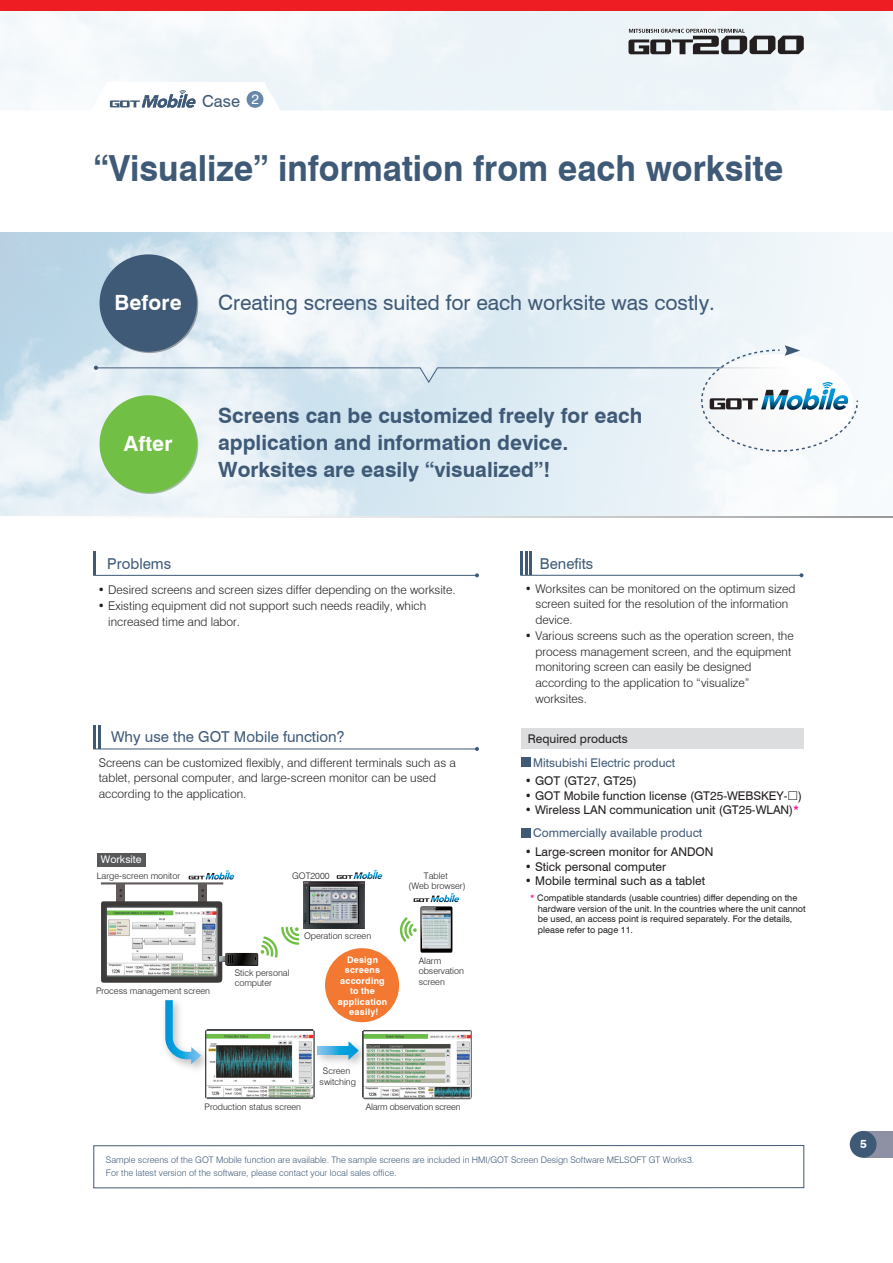
<style>
.page{position:relative;width:893px;height:1263px;background:#fff}
.page>*{position:absolute;margin:0;border:0;box-sizing:border-box;transform-origin:0 0}
.t1{font:700 36px "Swiss 721 BT";color:#3f5a77;scale:.95 1}
.t2{font:700 21px/27px "Swiss 721 BT";color:#3f5a77}
.t3{font:21px "Swiss 721 BT";color:#3f5a77}
.t4{font:700 21px "Swiss 721 BT";letter-spacing:.01em;color:#fff}
.t5{font:16.5px "Swiss 721 BT";color:#3f5a77}
.t6{font:15px "Swiss 721 BT";color:#3f5a77}
.t7{font:13.95px "Swiss 721 BT";color:#fff}
.t8{font:300 12px/15.8px "Swiss 721 BT";color:#231f20}
.t9{font:12px "Swiss 721 BT";color:#231f20}
.t10{font:12px "Swiss 721 BT";color:#3f5a77}
.t11{font:700 12px "Swiss 721 BT";color:#fff}
.t12{font:10.5px "Swiss 721 BT";color:#fff}
.t13{font:9px/10.5px "Swiss 721 BT";color:#231f20}
.t14{font:300 9px/13.5px "Swiss 721 BT";color:#3f5a77}
.t15{font:300 9px/10.5px "Swiss 721 BT";color:#231f20;text-align:center}
.t16{font:700 9px/10.5px "Swiss 721 BT";letter-spacing:.025em;color:#fff;text-align:center}
.t17{font:300 9px "Swiss 721 BT";letter-spacing:-.02em;color:#231f20}
.s1{font-weight:400}
.s2{color:#ed028c}
</style>
<div class="page">
<div style="left:0;top:0;width:893px;height:11px;background:#ee1d23"></div>
<svg style="left:0;top:82px;width:893px;height:29px;fill:#eef5f9"></svg>
<svg style="left:0;top:232px;width:893px;height:283px"></svg>
<div style="left:863px;top:1131px;width:30px;height:27px;background:#8e91a4"></div>
<div style="left:850px;top:1131px;width:26px;height:27px;background:#3f5a77;border-radius:50%"></div>
<hr style="left:364px;top:1030px;width:106px;height:1px;background:#424648">
<hr style="left:471px;top:1032px;width:1px;height:65px;background:#717779">
<hr style="left:362px;top:1032px;width:2px;height:65px;background:#424648">
<hr style="left:364px;top:1098px;width:106px;height:1px;background:#5f6466">
<img style="left:364px;top:1031px;width:107px;height:67px">
<svg style="left:189px;top:870px;width:45px;height:9px"></svg>
<svg style="left:337px;top:870px;width:45px;height:9px"></svg>
<img style="left:303px;top:882px;width:62px;height:47px">
<div style="left:325px;top:948px;width:74px;height:74px;background:#f37932;border-radius:50%"></div>
<div style="left:116px;top:883px;width:9px;height:23px;background:#615b5c"></div>
<div style="left:198px;top:883px;width:9px;height:23px;background:#615b5c"></div>
<hr style="left:101px;top:882px;width:122px;height:2px;background:#615b5c">
<hr style="left:207px;top:1029px;width:106px;height:2px;background:#424648">
<hr style="left:313px;top:1031px;width:2px;height:65px;background:#717779">
<hr style="left:205px;top:1031px;width:1px;height:65px;background:#424648">
<hr style="left:207px;top:1097px;width:106px;height:2px;background:#5f6466">
<img style="left:206px;top:1033px;width:107px;height:64px">
<div style="left:97px;top:853px;width:49px;height:13px;background:#57585a"></div>
<img style="left:310px;top:1033px;width:64px;height:42px">
<svg style="left:318px;top:1047px;width:30px;height:7px"></svg>
<svg style="left:348px;top:1041px;width:11px;height:19px"></svg>
<svg style="left:420px;top:906px;width:32px;height:47px"></svg>
<svg style="left:399px;top:893px;width:60px;height:59px"></svg>
<svg style="left:101px;top:889px;width:198px;height:94px"></svg>
<img style="left:164px;top:1009px;width:52px;height:70px">
<svg style="left:165px;top:1000px;width:42px;height:64px"></svg>
<svg style="left:93px;top:551px;width:386px;height:26px"></svg>
<hr style="left:94px;top:552px;width:2px;height:23px;background:#3f5a77">
<svg style="left:93px;top:725px;width:386px;height:26px"></svg>
<hr style="left:94px;top:725px;width:2px;height:24px;background:#3f5a77">
<hr style="left:99px;top:725px;width:2px;height:24px;background:#3f5a77">
<svg style="left:520px;top:551px;width:283px;height:26px"></svg>
<hr style="left:521px;top:551px;width:2px;height:24px;background:#3f5a77">
<hr style="left:525px;top:551px;width:3px;height:24px;background:#3f5a77">
<hr style="left:530px;top:551px;width:2px;height:24px;background:#3f5a77">
<div style="left:521px;top:729px;width:283px;height:20px;background:#dcdddf"></div>
<div style="left:521px;top:828px;width:9px;height:9px;background:#3f5a77"></div>
<div style="left:521px;top:757px;width:9px;height:10px;background:#3f5a77"></div>
<div style="left:247px;top:91px;width:16px;height:17px;background:#6587a8;border-radius:50%"></div>
<svg style="left:94px;top:345px;width:765px;height:110px"></svg>
<div style="left:100px;top:254px;width:97px;height:98px;background:#3f5a77;border-radius:50%"></div>
<div style="left:100px;top:395px;width:97px;height:98px;background:#71bf44;border-radius:50%"></div>
<div style="left:93px;top:1145px;width:711px;height:43px;border:1px solid #3f5a77"></div>
<svg style="left:110px;top:90px;width:85px;height:18px"></svg>
<svg style="left:628px;top:29px;width:176px;height:25px;background:#8e9092"></svg>
<h3 class="t5" style="left:202px;top:91px;width:39px">Case</h3>
<p class="t7" style="left:251px;top:91px;width:9px">2</p>
<h1 class="t1" style="left:94px;top:146px;width:727px">“Visualize” information from each worksite</h1>
<h2 class="t4" style="left:114px;top:289px;width:69px">Before</h2>
<h2 class="t3" style="left:218px;top:290px;width:498px">Creating screens suited for each worksite was costly.</h2>
<h2 class="t4" style="left:124px;top:430px;width:50px">After</h2>
<p class="t6" style="left:107px;top:554px;width:65px">Problems</p>
<h2 class="t2" style="left:218px;top:402px;width:426px">Screens can be customized freely for each application and information device.<br>Worksites are easily “visualized”!</h2>
<p class="t6" style="left:540px;top:554px;width:55px">Benefits</p>
<p class="t8" style="left:98px;top:582px;width:359px"><span class="s1">•</span> Desired screens and screen sizes differ depending on the worksite.</p>
<p class="t8" style="left:108px;top:598px;width:319px;text-indent:-10px"><span class="s1">•</span> Existing equipment did not support such needs readily, which increased time and labor.</p>
<p class="t6" style="left:111px;top:728px;width:235px">Why use the GOT Mobile function?</p>
<p class="t8" style="left:99px;top:754px;width:359px">Screens can be customized flexibly, and different terminals such as a tablet, personal computer, and large-screen monitor can be used according to the application.</p>
<p class="t12" style="left:101px;top:853px;width:42px">Worksite</p>
<p class="t15" style="left:97px;top:870px;width:85px">Large-screen monitor</p>
<p class="t15" style="left:96px;top:985px;width:116px">Process management screen</p>
<p class="t15" style="left:292px;top:870px;width:39px">GOT2000</p>
<p class="t15" style="left:235px;top:967px;width:56px;text-align:left">Stick personal computer</p>
<p class="t15" style="left:304px;top:931px;width:69px">Operation screen</p>
<p class="t16" style="left:338px;top:954px;width:51px">Design screens according to the application easily!</p>
<p class="t15" style="left:320px;top:1066px;width:38px">Screen switching</p>
<p class="t15" style="left:409px;top:870px;width:58px">Tablet<br>(Web browser)</p>
<p class="t15" style="left:419px;top:955px;width:47px;text-align:left">Alarm observation screen</p>
<p class="t15" style="left:205px;top:1102px;width:98px">Production status screen</p>
<p class="t17" style="left:366px;top:1101px;width:96px">Alarm observation screen</p>
<p class="t8" style="left:535px;top:580px;width:261px;text-indent:-10px"><span class="s1">•</span> Worksites can be monitored on the optimum sized screen suited for the resolution of the information device.</p>
<p class="t8" style="left:535px;top:628px;width:260px;text-indent:-10px"><span class="s1">•</span> Various screens such as the operation screen, the process management screen, and the equipment monitoring screen can easily be designed according to the application to “visualize” worksites.</p>
<p class="t9" style="left:528px;top:732px;width:101px">Required products</p>
<p class="t10" style="left:533px;top:755px;width:143px">Mitsubishi Electric product</p>
<p class="t9" style="left:525px;top:774px;width:113px">• GOT (GT27, GT25)</p>
<p class="t9" style="left:525px;top:788px;width:279px">• GOT Mobile function license (GT25-WEBSKEY- )</p>
<p class="t9" style="left:525px;top:803px;width:276px">• Wireless LAN communication unit (GT25-WLAN)<span class="s2">*</span></p>
<p class="t10" style="left:533px;top:826px;width:171px">Commercially available product</p>
<p class="t9" style="left:525px;top:844px;width:190px">• Large-screen monitor for ANDON</p>
<p class="t9" style="left:525px;top:859px;width:143px">• Stick personal computer</p>
<p class="t9" style="left:525px;top:873px;width:182px">• Mobile terminal such as a tablet</p>
<p class="t13" style="left:538px;top:893px;width:269px;text-indent:-7px"><span class="s2">*</span> Compatible standards (usable countries) differ depending on the hardware version of the unit. In the countries where the unit cannot be used, an access point is required separately. For the details, please refer to page 11.</p>
<p class="t14" style="left:106px;top:1153px;width:590px">Sample screens of the GOT Mobile function are available. The sample screens are included in HMI/GOT Screen Design Software MELSOFT GT Works3.<br>For the latest version of the software, please contact your local sales office.</p>
<p class="t11" style="left:860px;top:1136px;width:8px">5</p>
</div>
